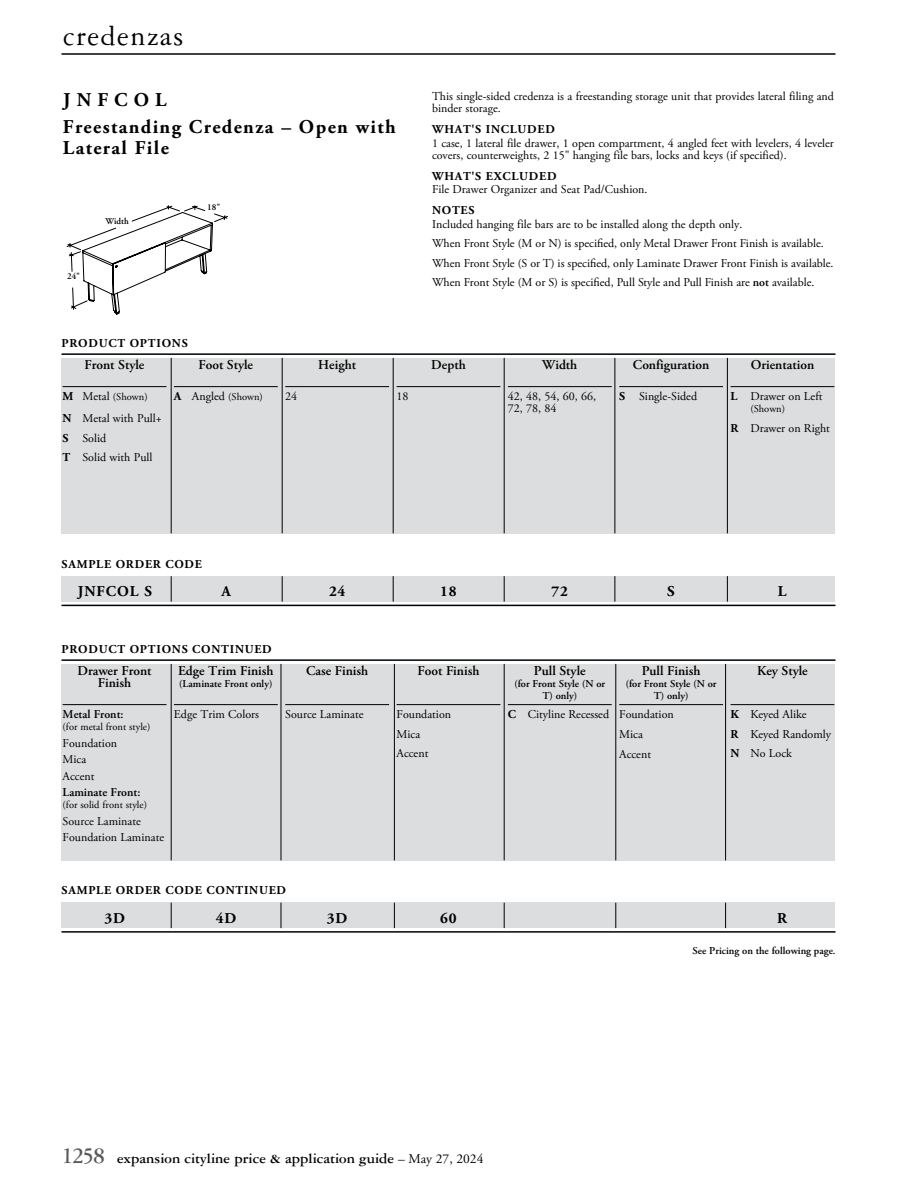
<style>
.page{position:relative;width:918px;height:1188px;background:#fff}
.page>*{position:absolute;margin:0;border:0;box-sizing:border-box;transform-origin:0 0}
.t1{font:30px "Garamond Three";letter-spacing:.05em;color:#000}
.t2{font:700 19.5px/27px "Adobe Garamond Pro";letter-spacing:.07em;color:#000}
.t3{font:700 15px "Garamond Three";color:#000}
.t4{font:700 15px "Adobe Garamond Pro";letter-spacing:.055em;color:#000}
.t5{font:600 13.5px/12px "Adobe Garamond Pro";color:#000;text-align:center}
.t6{font:12px/19.5px "Adobe Garamond Pro";color:#000}
.t7{font:700 12px "Adobe Garamond Pro";letter-spacing:.065em;color:#000}
.t8{font:600 12px "Adobe Garamond Pro";color:#000}
.t9{font:600 10.5px/12px "Adobe Garamond Pro";color:#000;text-align:center}
.t10{font:10.5px "Adobe Garamond Pro";color:#000}
.t11{font:600 9px "Adobe Garamond Pro";color:#000}
.s1{font-weight:700;font-size:12px}
.s2{font-size:12px}
.s3{font-weight:700}
.s4{font-weight:600}
.s5{font-size:24px;color:#58595b}
.s6{font-family:"Adobe Garamond Pro";font-weight:400;font-size:13.5px}
</style>
<div class="page">
<hr style="left:62px;top:53px;width:774px;height:2px;background:#000">
<svg style="left:67px;top:206px;width:161px;height:108px"></svg>
<div style="left:62px;top:358px;width:774px;height:175px;background:#dcddde"></div>
<hr style="left:63px;top:386px;width:103px;height:1px;background:#000">
<hr style="left:174px;top:386px;width:104px;height:1px;background:#000">
<hr style="left:285px;top:386px;width:104px;height:1px;background:#000">
<hr style="left:397px;top:386px;width:103px;height:1px;background:#000">
<hr style="left:508px;top:386px;width:104px;height:1px;background:#000">
<hr style="left:619px;top:386px;width:104px;height:1px;background:#000">
<hr style="left:731px;top:386px;width:103px;height:1px;background:#000">
<hr style="left:62px;top:353px;width:774px;height:2px;background:#000">
<hr style="left:282px;top:358px;width:1px;height:175px;background:#000">
<hr style="left:62px;top:605px;width:774px;height:1px;background:#000">
<div style="left:62px;top:576px;width:774px;height:26px;background:#dcddde"></div>
<svg style="left:282px;top:576px;width:1px;height:26px"></svg>
<hr style="left:171px;top:358px;width:1px;height:175px;background:#000">
<svg style="left:171px;top:576px;width:1px;height:26px"></svg>
<hr style="left:393px;top:358px;width:1px;height:175px;background:#000">
<svg style="left:393px;top:576px;width:1px;height:26px"></svg>
<hr style="left:504px;top:358px;width:1px;height:175px;background:#000">
<svg style="left:504px;top:576px;width:1px;height:26px"></svg>
<hr style="left:727px;top:358px;width:1px;height:175px;background:#000">
<svg style="left:727px;top:576px;width:1px;height:26px"></svg>
<hr style="left:615px;top:358px;width:1px;height:175px;background:#000">
<svg style="left:615px;top:576px;width:1px;height:26px"></svg>
<div style="left:62px;top:664px;width:774px;height:196px;background:#dcddde"></div>
<hr style="left:63px;top:704px;width:103px;height:1px;background:#000">
<hr style="left:174px;top:704px;width:104px;height:1px;background:#000">
<hr style="left:285px;top:704px;width:104px;height:1px;background:#000">
<hr style="left:397px;top:704px;width:103px;height:1px;background:#000">
<hr style="left:508px;top:704px;width:104px;height:1px;background:#000">
<hr style="left:619px;top:704px;width:104px;height:1px;background:#000">
<hr style="left:731px;top:704px;width:103px;height:1px;background:#000">
<hr style="left:62px;top:659px;width:774px;height:2px;background:#000">
<hr style="left:62px;top:931px;width:774px;height:2px;background:#000">
<div style="left:62px;top:903px;width:774px;height:25px;background:#dcddde"></div>
<svg style="left:281px;top:903px;width:1px;height:25px"></svg>
<svg style="left:171px;top:903px;width:1px;height:25px"></svg>
<svg style="left:394px;top:903px;width:1px;height:25px"></svg>
<hr style="left:281px;top:664px;width:1px;height:196px;background:#000">
<hr style="left:171px;top:664px;width:1px;height:196px;background:#000">
<hr style="left:394px;top:664px;width:1px;height:196px;background:#000">
<hr style="left:725px;top:664px;width:1px;height:196px;background:#000">
<svg style="left:725px;top:903px;width:1px;height:25px"></svg>
<hr style="left:504px;top:664px;width:1px;height:196px;background:#000">
<svg style="left:504px;top:903px;width:1px;height:25px"></svg>
<hr style="left:616px;top:664px;width:1px;height:196px;background:#000">
<svg style="left:616px;top:903px;width:1px;height:25px"></svg>
<h1 class="t1" style="left:63px;top:20px;width:122px">credenzas</h1>
<h2 class="t2" style="left:63px;top:86px;width:334px">JNFCOL<br>Freestanding Credenza – Open with</h2>
<h2 class="t2" style="left:63px;top:134px;width:107px">Lateral File</h2>
<p class="t11" style="left:67px;top:271px;width:15px">24"</p>
<p class="t11" style="left:106px;top:216px;width:25px">Width</p>
<p class="t11" style="left:207px;top:202px;width:15px">18"</p>
<p class="t7" style="left:62px;top:336px;width:128px">PRODUCT OPTIONS</p>
<p class="t5" style="left:85px;top:359px;width:61px">Front Style</p>
<p class="t10" style="left:63px;top:391px;width:87px"><span class="s1">M</span> <span class="s2">Metal</span> (Shown)</p>
<p class="t6" style="left:63px;top:409px;width:101px"><span class="s3">N</span> Metal with Pull+<br><span class="s3">S</span> Solid<br><span class="s3">T</span> Solid with Pull</p>
<p class="t5" style="left:199px;top:359px;width:56px">Foot Style</p>
<p class="t10" style="left:174px;top:391px;width:91px"><span class="s1">A</span> <span class="s2">Angled</span> (Shown)</p>
<p class="t6" style="left:285px;top:387px;width:13px">24</p>
<p class="t5" style="left:318px;top:359px;width:39px">Height</p>
<p class="t6" style="left:397px;top:387px;width:13px">18</p>
<p class="t6" style="left:432px;top:91px;width:403px;line-height:12px">This single-sided credenza is a freestanding storage unit that provides lateral filing and binder storage.</p>
<p class="t7" style="left:432px;top:122px;width:124px">WHAT'S INCLUDED</p>
<p class="t6" style="left:432px;top:137px;width:403px;line-height:12px">1 case, 1 lateral file drawer, 1 open compartment, 4 angled feet with levelers, 4 leveler covers, counterweights, 2 15" hanging file bars, locks and keys (if specified).</p>
<p class="t7" style="left:432px;top:169px;width:126px">WHAT'S EXCLUDED</p>
<p class="t6" style="left:432px;top:180px;width:217px">File Drawer Organizer and Seat Pad/Cushion.</p>
<p class="t7" style="left:432px;top:203px;width:44px">NOTES</p>
<p class="t6" style="left:432px;top:215px;width:403px">Included hanging file bars are to be installed along the depth only.<br>When Front Style (M or N) is specified, only Metal Drawer Front Finish is available.<br>When Front Style (S or T) is specified, only Laminate Drawer Front Finish is available.<br>When Front Style (M or S) is specified, Pull Style and Pull Finish are <span class="s4">not</span> available.</p>
<p class="t5" style="left:431px;top:359px;width:36px">Depth</p>
<p class="t5" style="left:542px;top:359px;width:36px">Width</p>
<p class="t6" style="left:508px;top:391px;width:90px;line-height:12px">42, 48, 54, 60, 66,<br>72, 78, 84</p>
<p class="t5" style="left:633px;top:359px;width:78px">Configuration</p>
<p class="t6" style="left:619px;top:387px;width:79px"><span class="s3">S</span> Single-Sided</p>
<p class="t5" style="left:751px;top:359px;width:65px">Orientation</p>
<p class="t6" style="left:731px;top:387px;width:93px"><span class="s3">L</span> Drawer on Left</p>
<p class="t10" style="left:750px;top:403px;width:36px">(Shown)</p>
<p class="t6" style="left:731px;top:419px;width:101px"><span class="s3">R</span> Drawer on Right</p>
<p class="t7" style="left:62px;top:557px;width:142px">SAMPLE ORDER CODE</p>
<p class="t4" style="left:78px;top:583px;width:76px">JNFCOL S</p>
<p class="t4" style="left:221px;top:583px;width:11px">A</p>
<p class="t4" style="left:329px;top:583px;width:18px">24</p>
<p class="t4" style="left:440px;top:583px;width:18px">18</p>
<p class="t4" style="left:552px;top:583px;width:18px">72</p>
<p class="t4" style="left:667px;top:583px;width:9px">S</p>
<p class="t4" style="left:778px;top:583px;width:10px">L</p>
<p class="t7" style="left:62px;top:642px;width:212px">PRODUCT OPTIONS CONTINUED</p>
<p class="t5" style="left:77px;top:665px;width:76px">Drawer Front<br>Finish</p>
<p class="t8" style="left:63px;top:708px;width:62px">Metal Front:</p>
<p class="t10" style="left:63px;top:721px;width:89px">(for metal front style)</p>
<p class="t6" style="left:63px;top:735px;width:56px;line-height:16.5px">Foundation<br>Mica<br>Accent</p>
<p class="t8" style="left:63px;top:786px;width:79px">Laminate Front:</p>
<p class="t10" style="left:63px;top:799px;width:86px">(for solid front style)</p>
<p class="t6" style="left:63px;top:813px;width:103px;line-height:16.5px">Source Laminate<br>Foundation Laminate</p>
<p class="t5" style="left:178px;top:665px;width:97px">Edge Trim Finish</p>
<p class="t9" style="left:179px;top:678px;width:95px">(Laminate Front only)</p>
<p class="t6" style="left:174px;top:705px;width:87px">Edge Trim Colors</p>
<p class="t5" style="left:306px;top:665px;width:64px">Case Finish</p>
<p class="t6" style="left:285px;top:705px;width:80px">Source Laminate</p>
<p class="t5" style="left:418px;top:665px;width:63px">Foot Finish</p>
<p class="t6" style="left:397px;top:705px;width:56px">Foundation<br>Mica<br>Accent</p>
<p class="t5" style="left:534px;top:665px;width:53px">Pull Style</p>
<p class="t9" style="left:514px;top:678px;width:92px">(for Front Style (N or<br>T) only)</p>
<p class="t6" style="left:508px;top:705px;width:103px"><span class="s3">C</span> Cityline Recessed</p>
<p class="t5" style="left:642px;top:665px;width:60px">Pull Finish</p>
<p class="t9" style="left:626px;top:678px;width:92px">(for Front Style (N or<br>T) only)</p>
<p class="t6" style="left:619px;top:705px;width:56px">Foundation<br>Mica<br>Accent</p>
<p class="t5" style="left:757px;top:665px;width:52px">Key Style</p>
<p class="t6" style="left:731px;top:705px;width:102px"><span class="s3">K</span> Keyed Alike<br><span class="s3">R</span> Keyed Randomly<br><span class="s3">N</span> No Lock</p>
<p class="t7" style="left:62px;top:883px;width:226px">SAMPLE ORDER CODE CONTINUED</p>
<p class="t4" style="left:105px;top:909px;width:22px">3D</p>
<p class="t4" style="left:216px;top:909px;width:22px">4D</p>
<p class="t4" style="left:327px;top:909px;width:22px">3D</p>
<p class="t4" style="left:440px;top:909px;width:18px">60</p>
<p class="t4" style="left:777px;top:909px;width:11px">R</p>
<p class="t3" style="left:62px;top:1150px;width:423px"><span class="s5">1258</span> expansion cityline price &amp; application guide <span class="s6">– May 27, 2024</span></p>
<p class="t9" style="left:693px;top:944px;width:145px">See Pricing on the following page.</p>
</div>
